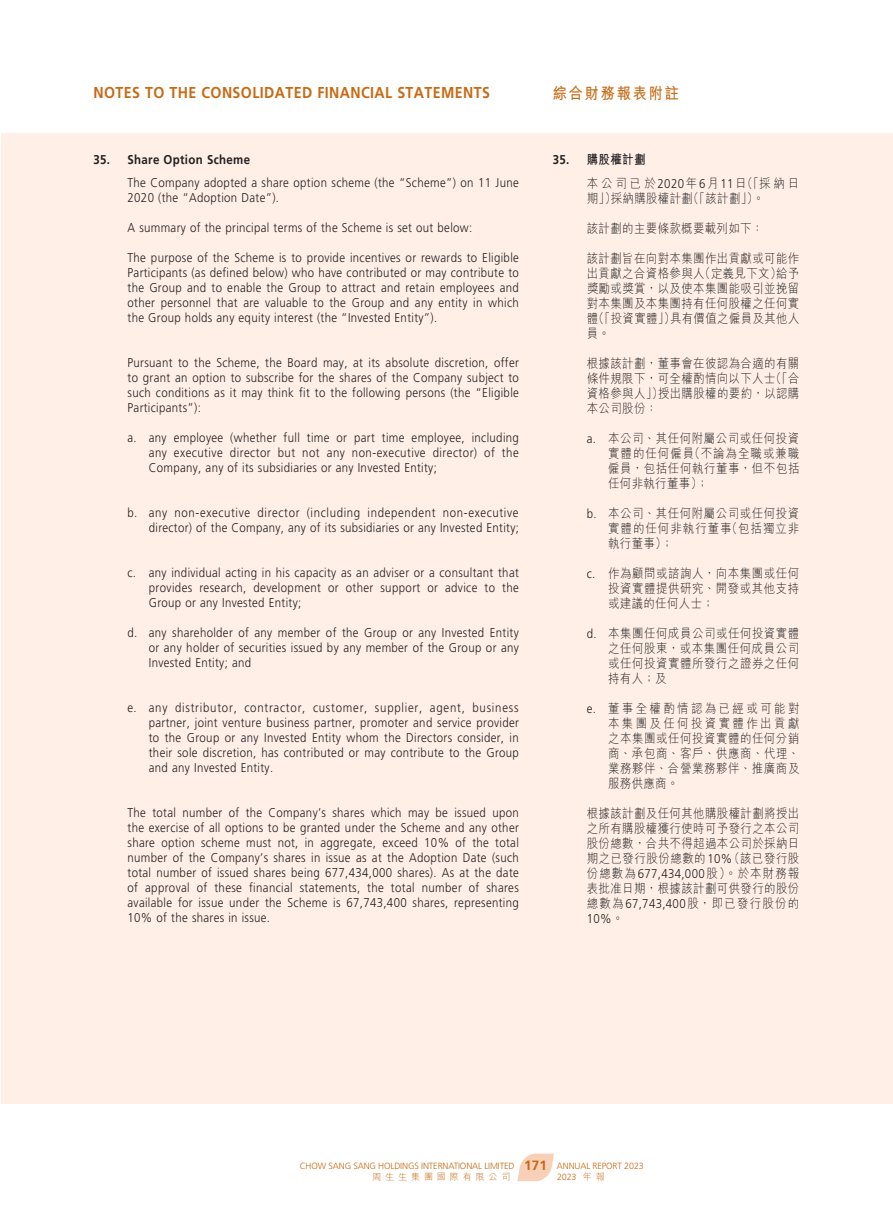
<style>
.page{position:relative;width:893px;height:1212px;background:#fff}
.page>*{position:absolute;margin:0;border:0;box-sizing:border-box;transform-origin:0 0}
.t1{font:700 15.75px "Frutiger LT Std";letter-spacing:.03em;color:#c76a14;scale:.9 1}
.t2{font:700 15.75px "M Hei HK";letter-spacing:.13em;color:#c76a14;scale:.9 1}
.t3{font:700 13.5px "Frutiger LT Std";color:#c76a14}
.t4{font:300 12.75px/15px "Frutiger LT Std";letter-spacing:.03em;color:#231f20;text-align:justify;scale:.9 1}
.t5{font:300 12.75px/15px "M Hei HK";letter-spacing:.045em;color:#231f20;text-align:justify;scale:.9 1}
.t6{font:300 12.75px/23.5px "M Hei HK";letter-spacing:.255em;color:#231f20;scale:.9 1}
.t7{font:700 12.75px "Frutiger LT Std";letter-spacing:.03em;color:#231f20;scale:.9 1}
.t8{font:300 9px "Frutiger LT Std";letter-spacing:-.015em;color:#c76a14}
.t9{font:300 9px "M Hei HK";letter-spacing:.435em;color:#c76a14}
.s1{font-family:"Frutiger LT Std";font-weight:700}
.s2{font-weight:700}
.s3{font-family:"Frutiger LT Std"}
.s4{font-family:"M Hei HK"}
</style>
<div class="page">
<div style="left:1px;top:133px;width:892px;height:971px;background:#ffefe7"></div>
<svg style="left:517px;top:1153px;width:37px;height:28px"></svg>
<p class="t1" style="left:94px;top:83px;width:442px">NOTES TO THE CONSOLIDATED FINANCIAL STATEMENTS</p>
<p class="t2" style="left:553px;top:82px;width:142px">綜合財務報表附註</p>
<p class="t7" style="left:94px;top:152px;width:175px">35. Share Option Scheme</p>
<p class="t4" style="left:128px;top:175px;width:436px">The Company adopted a share option scheme (the “Scheme”) on 11 June<br>2020 (the “Adoption Date”).</p>
<p class="t4" style="left:128px;top:220px;width:385px">A summary of the principal terms of the Scheme is set out below:</p>
<p class="t4" style="left:128px;top:250px;width:436px">The purpose of the Scheme is to provide incentives or rewards to Eligible Participants (as defined below) who have contributed or may contribute to the Group and to enable the Group to attract and retain employees and other personnel that are valuable to the Group and any entity in which the Group holds any equity interest (the “Invested Entity”).</p>
<p class="t4" style="left:128px;top:355px;width:436px">Pursuant to the Scheme, the Board may, at its absolute discretion, offer to grant an option to subscribe for the shares of the Company subject to such conditions as it may think fit to the following persons (the “Eligible Participants”):</p>
<p class="t4" style="left:149px;top:430px;width:413px;text-indent:-21px">a. any employee (whether full time or part time employee, including any executive director but not any non-executive director) of the Company, any of its subsidiaries or any Invested Entity;</p>
<p class="t4" style="left:128px;top:505px;width:436px;text-align:right">b. any non-executive director (including independent non-executive director) of the Company, any of its subsidiaries or any Invested Entity;</p>
<p class="t4" style="left:149px;top:565px;width:413px;text-indent:-21px">c. any individual acting in his capacity as an adviser or a consultant that provides research, development or other support or advice to the Group or any Invested Entity;</p>
<p class="t4" style="left:149px;top:625px;width:413px;text-indent:-21px">d. any shareholder of any member of the Group or any Invested Entity or any holder of securities issued by any member of the Group or any Invested Entity; and</p>
<p class="t4" style="left:149px;top:700px;width:413px;text-indent:-21px">e. any distributor, contractor, customer, supplier, agent, business partner, joint venture business partner, promoter and service provider to the Group or any Invested Entity whom the Directors consider, in their sole discretion, has contributed or may contribute to the Group and any Invested Entity.</p>
<p class="t4" style="left:128px;top:805px;width:436px">The total number of the Company’s shares which may be issued upon the exercise of all options to be granted under the Scheme and any other share option scheme must not, in aggregate, exceed 10% of the total number of the Company’s shares in issue as at the Adoption Date (such total number of issued shares being 677,434,000 shares). As at the date of approval of these financial statements, the total number of shares available for issue under the Scheme is 67,743,400 shares, representing 10% of the shares in issue.</p>
<p class="t6" style="left:587px;top:148px;width:238px;text-indent:-34px"><span class="s1">35.</span> <span class="s2">購股權計劃<br></span>本公司已於<span class="s3">2020</span>年<span class="s3">6</span>月<span class="s3">11</span>日（「採納日</p>
<p class="t5" style="left:587px;top:190px;width:199px">期」）採納購股權計劃（「該計劃」）。</p>
<p class="t5" style="left:587px;top:220px;width:198px">該計劃的主要條款概要載列如下：</p>
<p class="t5" style="left:587px;top:250px;width:238px">該計劃旨在向對本集團作出貢獻或可能作出貢獻之合資格參與人（定義見下文）給予獎勵或獎賞，以及使本集團能吸引並挽留對本集團及本集團持有任何股權之任何實體（「投資實體」）具有價值之僱員及其他人員。</p>
<p class="t5" style="left:587px;top:355px;width:238px">根據該計劃，董事會在彼認為合適的有關條件規限下，可全權酌情向以下人士（「合資格參與人」）授出購股權的要約，以認購本公司股份：</p>
<p class="t5" style="left:608px;top:430px;width:214px;text-indent:-21px"><span class="s3">a.</span> 本公司、其任何附屬公司或任何投資實體的任何僱員（不論為全職或兼職僱員，包括任何執行董事，但不包括任何非執行董事）；</p>
<p class="t5" style="left:608px;top:505px;width:214px;text-indent:-21px"><span class="s3">b.</span> 本公司、其任何附屬公司或任何投資實體的任何非執行董事（包括獨立非執行董事）；</p>
<p class="t5" style="left:608px;top:565px;width:214px;text-indent:-21px"><span class="s3">c.</span> 作為顧問或諮詢人，向本集團或任何投資實體提供研究、開發或其他支持或建議的任何人士；</p>
<p class="t5" style="left:608px;top:625px;width:214px;text-indent:-21px"><span class="s3">d.</span> 本集團任何成員公司或任何投資實體之任何股東，或本集團任何成員公司或任何投資實體所發行之證券之任何持有人；及</p>
<p class="t5" style="left:608px;top:700px;width:214px;text-indent:-21px"><span class="s3">e.</span> 董事全權酌情認為已經或可能對本集團及任何投資實體作出貢獻之本集團或任何投資實體的任何分銷商、承包商、客戶、供應商、代理、業務夥伴、合營業務夥伴、推廣商及服務供應商。</p>
<p class="t5" style="left:587px;top:806px;width:238px">根據該計劃及任何其他購股權計劃將授出之所有購股權獲行使時可予發行之本公司股份總數，合共不得超過本公司於採納日期之已發行股份總數的<span class="s3">10%</span>（該已發行股份總數為<span class="s3">677,434,000</span>股）。於本財務報表批准日期，根據該計劃可供發行的股份總數為<span class="s3">67,743,400</span>股，即已發行股份的</p>
<p class="t4" style="left:587px;top:911px;width:42px">10%<span class="s4">。</span></p>
<p class="t3" style="left:524px;top:1157px;width:24px">171</p>
<p class="t8" style="left:300px;top:1161px;width:216px">CHOW SANG SANG HOLDINGS INTERNATIONAL LIMITED</p>
<p class="t8" style="left:557px;top:1161px;width:88px">ANNUAL REPORT 2023</p>
<p class="t9" style="left:372px;top:1172px;width:140px">周生生集團國際有限公司</p>
<p class="t8" style="left:557px;top:1172px;width:49px">2023 <span class="s4">年報</span></p>
</div>
